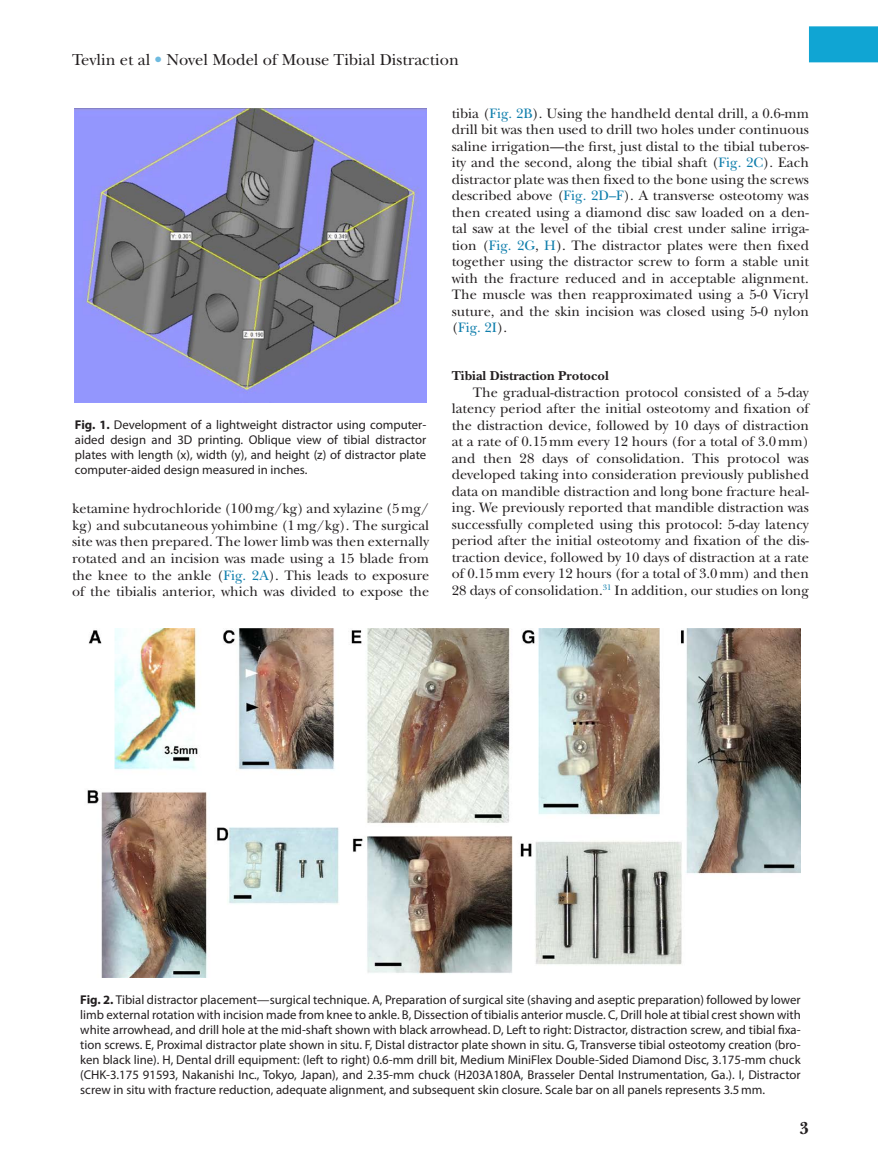
<style>
.page{position:relative;width:878px;height:1175px;background:#fff}
.page>*{position:absolute;margin:0;border:0;box-sizing:border-box;transform-origin:0 0}
.t1{font:700 18px "New Baskerville Std";color:#231f20}
.t2{font:16.5px "New Baskerville Std";color:#231f20}
.t3{font:14.25px/16.5px "New Baskerville Std";color:#231f20;text-align:justify}
.t4{font:700 13.5px "New Baskerville Std";color:#231f20}
.t5{font:12.75px/15px "Myriad Pro";color:#231f20;text-align:justify}
.s1{color:#6ebadf}
.s2{font-weight:700}
.s3{color:#0f7eac}
</style>
<div class="page">
<div style="left:808px;top:26px;width:70px;height:36px;background:#10a5d3"></div>
<img style="left:75px;top:108px;width:351px;height:294px">
<img style="left:87px;top:628px;width:713px;height:349px">
<p class="t2" style="left:72px;top:50px;width:388px">Tevlin et al <span class="s1">•</span> Novel Model of Mouse Tibial Distraction</p>
<p class="t5" style="left:75px;top:417px;width:353px"><span class="s2">Fig. 1.</span> Development of a lightweight distractor using computer&shy;aided design and 3D printing. Oblique view of tibial distractor plates with length (x), width (y), and height (z) of distractor plate computer-aided design measured in inches.</p>
<p class="t3" style="left:72px;top:500px;width:359px">ketamine hydrochloride (100mg/kg) and xylazine (5mg/ kg) and subcutaneous yohimbine (1mg/kg). The surgical site was then prepared. The lower limb was then externally rotated and an incision was made using a 15 blade from the knee to the ankle (<span class="s3">Fig. 2A</span>). This leads to exposure of the tibialis anterior, which was divided to expose the</p>
<p class="t3" style="left:452px;top:105px;width:359px">tibia (<span class="s3">Fig. 2B</span>). Using the handheld dental drill, a 0.6-mm drill bit was then used to drill two holes under continuous saline irrigation—the first, just distal to the tibial tuberos&shy;ity and the second, along the tibial shaft (<span class="s3">Fig. 2C</span>). Each distractor plate was then fixed to the bone using the screws described above (<span class="s3">Fig. 2D–F</span>). A transverse osteotomy was then created using a diamond disc saw loaded on a den&shy;tal saw at the level of the tibial crest under saline irriga&shy;tion (<span class="s3">Fig. 2G</span>, <span class="s3">H</span>). The distractor plates were then fixed together using the distractor screw to form a stable unit with the fracture reduced and in acceptable alignment.<br>The muscle was then reapproximated using a 5-0 Vicryl suture, and the skin incision was closed using 5-0 nylon (<span class="s3">Fig. 2I</span>).</p>
<p class="t4" style="left:452px;top:368px;width:158px">Tibial Distraction Protocol</p>
<p class="t3" style="left:451px;top:384px;width:359px;text-indent:21px">The gradual-distraction protocol consisted of a 5-day latency period after the initial osteotomy and fixation of the distraction device, followed by 10 days of distraction at a rate of 0.15mm every 12 hours (for a total of 3.0mm) and then 28 days of consolidation. This protocol was developed taking into consideration previously published data on mandible distraction and long bone fracture heal&shy;ing. We previously reported that mandible distraction was successfully completed using this protocol: 5-day latency period after the initial osteotomy and fixation of the dis&shy;traction device, followed by 10 days of distraction at a rate of 0.15mm every 12 hours (for a total of 3.0mm) and then 28 days of consolidation.<sup>31</sup> In addition, our studies on long</p>
<p class="t5" style="left:80px;top:992px;width:722px"><span class="s2">Fig. 2.</span> Tibial distractor placement—surgical technique. A, Preparation of surgical site (shaving and aseptic preparation) followed by lower limb external rotation with incision made from knee to ankle. B, Dissection of tibialis anterior muscle. C, Drill hole at tibial crest shown with white arrowhead, and drill hole at the mid-shaft shown with black arrowhead. D, Left to right: Distractor, distraction screw, and tibial fixa&shy;tion screws. E, Proximal distractor plate shown in situ. F, Distal distractor plate shown in situ. G, Transverse tibial osteotomy creation (bro&shy;ken black line). H, Dental drill equipment: (left to right) 0.6-mm drill bit, Medium MiniFlex Double-Sided Diamond Disc, 3.175-mm chuck (CHK-3.175 91593, Nakanishi I nc., Tokyo, Japan), and 2.35-mm chuck (H203A180A, Brasseler Dental I nstrumentation, Ga.). I, Distractor screw in situ with fracture reduction, adequate alignment, and subsequent skin closure. Scale bar on all panels represents 3.5mm.</p>
<p class="t1" style="left:799px;top:1118px;width:11px">3</p>
</div>
